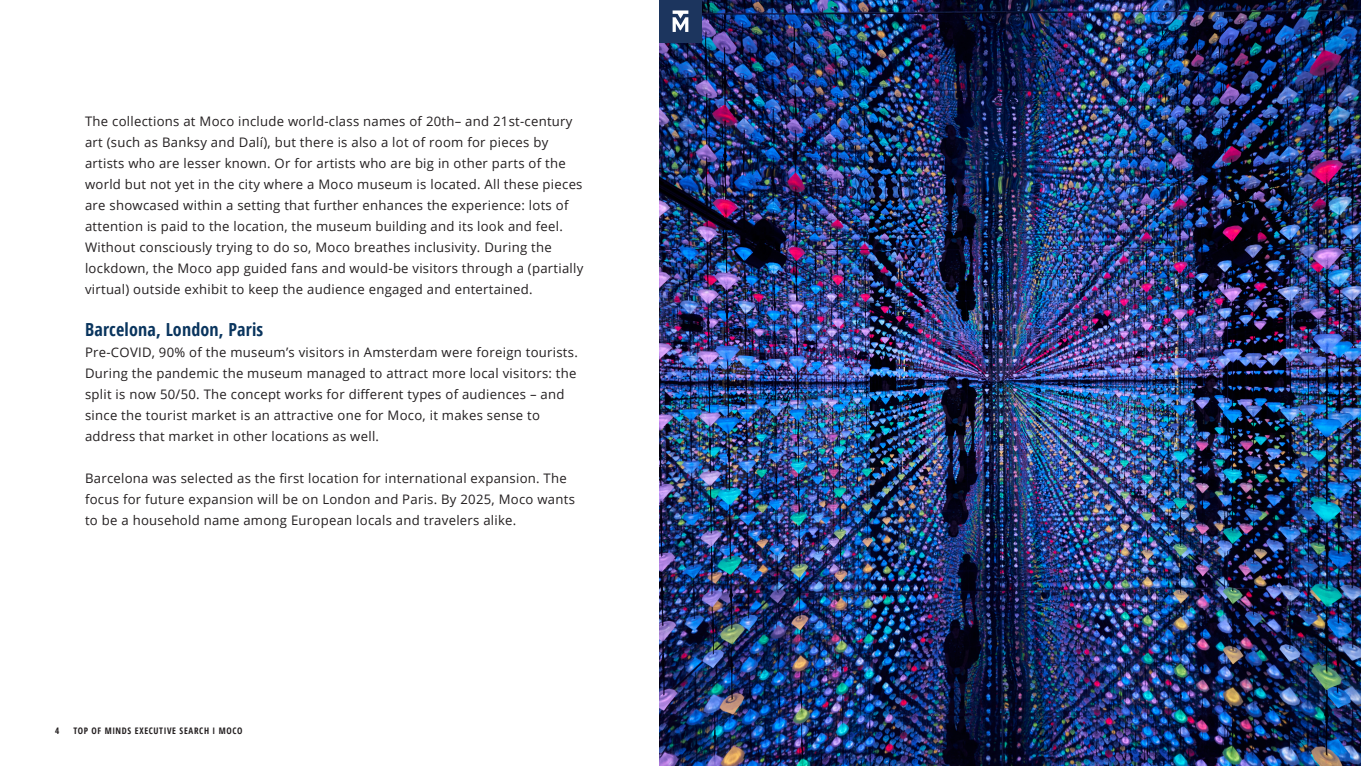
<style>
.page{position:relative;width:1361px;height:766px;background:#fff}
.page>*{position:absolute;margin:0;border:0;box-sizing:border-box;transform-origin:0 0}
.t1{font:700 condensed 18px "Open Sans";letter-spacing:.01em;color:#0a355e}
.t2{font:13.12px/21px "Open Sans";letter-spacing:.02em;color:#231f20}
.t3{font:700 condensed 9px "Open Sans";letter-spacing:.07em;color:#231f20}
</style>
<div class="page">
<img style="left:659px;top:0;width:702px;height:765px">
<div style="left:659px;top:0;width:43px;height:43px;background:#1c355e"></div>
<svg style="left:672px;top:10px;width:16px;height:22px"></svg>
<p class="t2" style="left:85px;top:110px;width:500px">The collections at Moco include world-class names of 20th– and 21st-century art (such as Banksy and Dalí), but there is also a lot of room for pieces by artists who are lesser known. Or for artists who are big in other parts of the world but not yet in the city where a Moco museum is located. All these pieces are showcased within a setting that further enhances the experience: lots of attention is paid to the location, the museum building and its look and feel.<br>Without consciously trying to do so, Moco breathes inclusivity. During the lockdown, the Moco app guided fans and would-be visitors through a (partially virtual) outside exhibit to keep the audience engaged and entertained.</p>
<p class="t1" style="left:85px;top:317px;width:180px">Barcelona, London, Paris</p>
<p class="t2" style="left:85px;top:341px;width:494px">Pre-COVID, 90% of the museum’s visitors in Amsterdam were foreign tourists.<br>During the pandemic the museum managed to attract more local visitors: the split is now 50/50. The concept works for different types of audiences – and since the tourist market is an attractive one for Moco, it makes sense to address that market in other locations as well.</p>
<p class="t2" style="left:85px;top:467px;width:491px">Barcelona was selected as the first location for international expansion. The focus for future expansion will be on London and Paris. By 2025, Moco wants to be a household name among European locals and travelers alike.</p>
<p class="t3" style="left:55px;top:724px;width:6px">4</p>
<p class="t3" style="left:73px;top:724px;width:171px">TOP OF MINDS EXECUTIVE SEARCH I MOCO</p>
</div>
